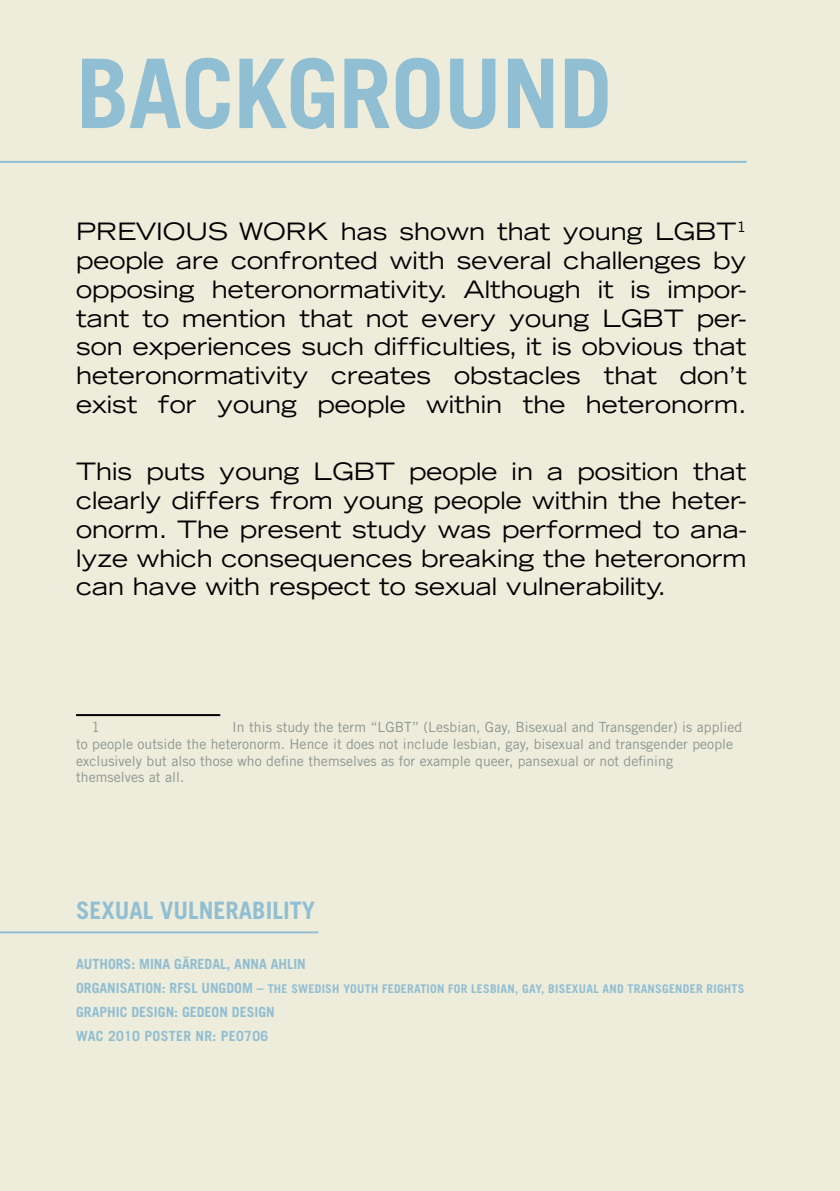
<style>
.page{position:relative;width:840px;height:1191px;background:#fff}
.page>*{position:absolute;margin:0;border:0;box-sizing:border-box;transform-origin:0 0}
.t1{font:700 96px "Trade Gothic LT Std";letter-spacing:-.01em;color:#90bed3}
.t2{font:expanded 24px/28.8px "Trade Gothic LT Std";color:#000101;text-align:justify}
.t3{font:700 24px "Trade Gothic LT Std";color:#90bed3}
.t4{font:14px/16.8px "Trade Gothic LT Std";letter-spacing:.005em;color:#8a9691}
.t5{font:700 14px "Trade Gothic LT Std";color:#90bed3}
.t6{font:700 12px "Trade Gothic LT Std";letter-spacing:.02em;color:#90bed3}
.s1{font-size:14px}
</style>
<div class="page">
<div style="left:0;top:0;width:839px;height:1191px;background:#eeecda"></div>
<hr style="left:76px;top:714px;width:144px;height:2px;background:#000">
<hr style="left:0;top:931px;width:318px;height:2px;background:#90bed3">
<hr style="left:0;top:161px;width:746px;height:2px;background:#90bed3">
<h1 class="t1" style="left:76px;top:35px;width:537px">BACKGROUND</h1>
<p class="t2" style="left:76px;top:216px;width:671px">Previous work has shown that young LGBT<sup>1 </sup>people are confronted with several challenges by opposing heteronormativity. Although it is impor&shy;tant to mention that not every young LGBT per&shy;son experiences such difficulties, it is obvious that heteronormativity creates obstacles that don’t exist for young people within the heteronorm.</p>
<p class="t2" style="left:76px;top:456px;width:671px">This puts young LGBT people in a position that clearly differs from young people within the heter&shy;onorm. The present study was performed to ana&shy;lyze which consequences breaking the heteronorm can have with respect to sexual vulnerability.</p>
<p class="t4" style="left:76px;top:718px;width:667px;text-indent:156px">In this study the term “LGBT” (Lesbian, Gay, Bisexual and Transgender) is applied to people outside the heteronorm. Hence it does not include lesbian, gay, bisexual and transgender people exclusively but also those who define themselves as for example queer, pansexual or not defining themselves at all.</p>
<p class="t4" style="left:92px;top:718px;width:10px">1</p>
<p class="t3" style="left:76px;top:896px;width:240px">SEXUAL VULNERABILITY</p>
<p class="t5" style="left:76px;top:955px;width:231px">AUTHORS : MINA GÄREDAL, ANNA AHLIN</p>
<p class="t6" style="left:76px;top:981px;width:669px"><span class="s1">ORGANISATION: RFSL UNGDOM –</span> TH E SWEDISH YOUTH FEDERATION FOR LESBIAN, GAY, BISEXUAL AND TRANSGENDER RIGHTS</p>
<p class="t5" style="left:76px;top:1003px;width:9px">GRAP</p>
<p class="t5" style="left:107px;top:1003px;width:32px">HIC DESIGN</p>
<p class="t5" style="left:174px;top:1003px;width:102px">: GEDEON DESIGN</p>
<p class="t5" style="left:76px;top:1027px;width:10px">WAC</p>
<p class="t5" style="left:108px;top:1027px;width:45px">2010 POSTER</p>
<p class="t5" style="left:195px;top:1027px;width:74px">NR: PE0706</p>
</div>
